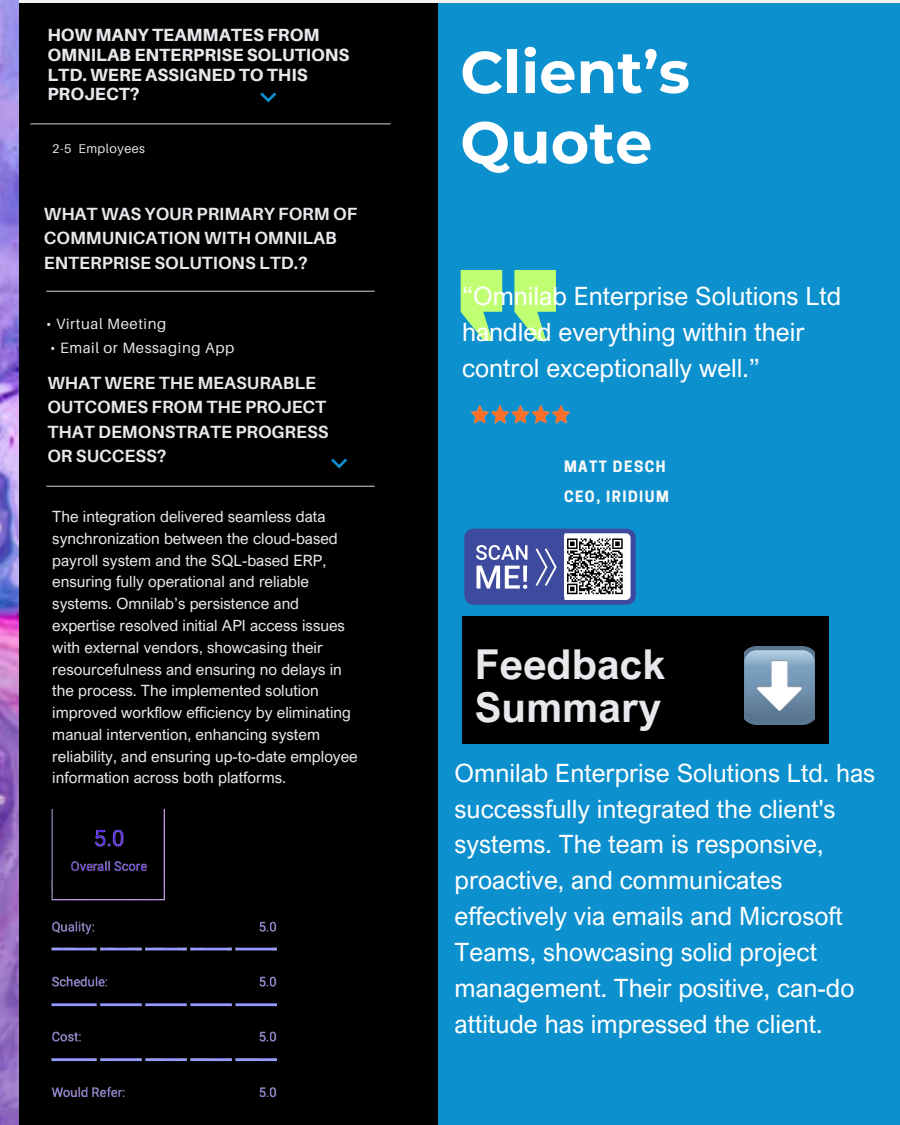
<style>
.page{position:relative;width:900px;height:1125px;background:#fff}
.page>*{position:absolute;margin:0;border:0;box-sizing:border-box;transform-origin:0 0}
.t1{font:700 58.9px/70.3px "Montserrat";color:#fff}
.t2{font:700 41.2px/43.1px "Arial Nova";color:#e7e8ec}
.t3{font:25.3px/35.8px "Arial Nova";color:#fff}
.t4{font:700 17.7px/24.6px "Aileron";color:#e7e8ec}
.t5{font:800 17.7px/19.9px "Aileron";color:#e7e8ec}
.t6{font:15.5px/21.8px "Arial Nova";color:#e7e8ec}
.t7{font:15px "Aileron";letter-spacing:.04em;color:#e7e8ec}
.t8{font:700 14.7px/29.9px "Cooper Hewitt";letter-spacing:.1em;color:#f9f9f9}
.t9{font:12.6px "Aileron";letter-spacing:.04em;color:#e7e8ec}
</style>
<div class="page">
<div style="left:0;top:3px;width:900px;height:1122px;background:#000"></div>
<div style="left:438px;top:3px;width:462px;height:1122px;background:#0c90ce"></div>
<div style="left:462px;top:616px;width:366px;height:128px;background:#000"></div>
<svg style="left:461px;top:270px;width:95px;height:71px"></svg>
<img style="left:745px;top:647px;width:70px;height:78px">
<hr style="left:31px;top:124px;width:359px;height:1px;background:#cfd8dc">
<hr style="left:47px;top:291px;width:327px;height:1px;background:#cfd8dc">
<svg style="left:260px;top:92px;width:16px;height:10px"></svg>
<img style="left:51px;top:810px;width:226px;height:288px">
<hr style="left:47px;top:486px;width:327px;height:1px;background:#cfd8dc">
<svg style="left:331px;top:459px;width:16px;height:9px"></svg>
<img style="left:470px;top:405px;width:100px;height:19px">
<svg style="left:464px;top:529px;width:172px;height:75px;background:#6f77a8"></svg>
<img style="left:0;top:0;width:19px;height:1125px">
<p class="t5" style="left:47px;top:24px;width:304px">HOW MANY TEAMMATES FROM<br>OMNILAB ENTERPRISE SOLUTIONS<br>LTD. WERE ASSIGNED TO THIS<br>PROJECT?</p>
<h6 class="t9" style="left:52px;top:141px;width:94px">2-5 Employees</h6>
<p class="t4" style="left:44px;top:201px;width:315px">WHAT WAS YOUR PRIMARY FORM OF<br>COMMUNICATION WITH OMNILAB<br>ENTERPRISE SOLUTIONS LTD.?</p>
<p class="t7" style="left:46px;top:314px;width:122px">• Virtual Meeting</p>
<p class="t7" style="left:50px;top:338px;width:186px">• Email or Messaging App</p>
<h1 class="t4" style="left:47px;top:370px;width:283px">WHAT WERE THE MEASURABLE<br>OUTCOMES FROM THE PROJECT<br>THAT DEMONSTRATE PROGRESS<br>OR SUCCESS?</h1>
<h3 class="t6" style="left:52px;top:505px;width:307px">The integration delivered seamless data synchronization between the cloud-based payroll system and the SQL-based ERP, ensuring fully operational and reliable systems. Omnilab’s persistence and expertise resolved initial API access issues with external vendors, showcasing their resourcefulness and ensuring no delays in the process. The implemented solution improved workflow efficiency by eliminating manual intervention, enhancing system reliability, and ensuring up-to-date employee information across both platforms.</h3>
<h6 class="t1" style="left:460px;top:37px;width:231px">Client’s<br>Quote</h6>
<h4 class="t3" style="left:462px;top:278px;width:381px">“Omnilab Enterprise Solutions Ltd handled everything within their control exceptionally well.”</h4>
<p class="t8" style="left:564px;top:454px;width:106px">MATT DESCH<br>CEO, IRIDIUM</p>
<p class="t2" style="left:475px;top:642px;width:192px">Feedback<br>Summary</p>
<h4 class="t3" style="left:455px;top:754px;width:422px">Omnilab Enterprise Solutions Ltd. has successfully integrated the client's systems. The team is responsive, proactive, and communicates effectively via emails and Microsoft Teams, showcasing solid project management. Their positive, can-do attitude has impressed the client.</h4>
</div>
